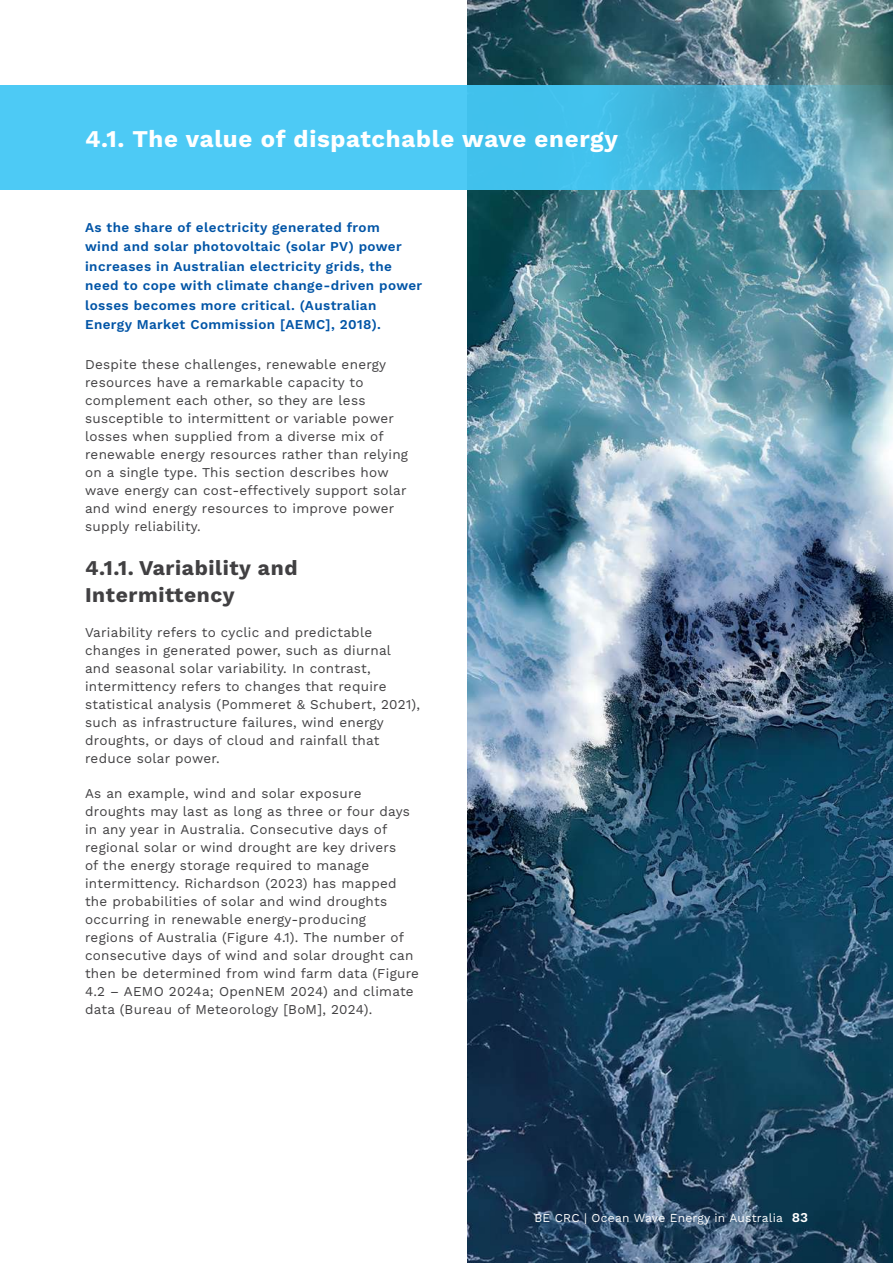
<style>
.page{position:relative;width:893px;height:1263px;background:#fff}
.page>*{position:absolute;margin:0;border:0;box-sizing:border-box;transform-origin:0 0}
.t1{font:700 24px "Work Sans";letter-spacing:.03em;color:#fff}
.t2{font:700 21px/27px "Work Sans";letter-spacing:.03em;color:#414042}
.t3{font:13.5px/18px "Work Sans";letter-spacing:.02em;color:#414042}
.t4{font:600 13.5px/19.5px "Work Sans";letter-spacing:.03em;color:#0054a6}
.t5{font:12px "Work Sans";letter-spacing:.02em;color:#fff}
.s1{font-weight:600;font-size:13.5px}
</style>
<div class="page">
<img style="left:468px;top:0;width:425px;height:1263px">
<svg style="left:0;top:85px;width:893px;height:105px;background:#4cbee4"></svg>
<h1 class="t1" style="left:85px;top:120px;width:534px">4.1. The value of dispatchable wave energy</h1>
<p class="t4" style="left:85px;top:217px;width:339px">As the share of electricity generated from<br>wind and solar photovoltaic (solar PV) power increases in Australian electricity grids, the need to cope with climate change-driven power losses becomes more critical. (Australian Energy Market Commission [AEMC], 2018).</p>
<p class="t3" style="left:85px;top:354px;width:325px">Despite these challenges, renewable energy resources have a remarkable capacity to complement each other, so they are less susceptible to intermittent or variable power losses when supplied from a diverse mix of renewable energy resources rather than relying on a single type. This section describes how wave energy can cost-effectively support solar and wind energy resources to improve power supply reliability.</p>
<h2 class="t2" style="left:85px;top:553px;width:214px">4.1.1. Variability and<br>Intermittency</h2>
<p class="t3" style="left:85px;top:622px;width:337px">Variability refers to cyclic and predictable changes in generated power, such as diurnal<br>and seasonal solar variability. In contrast, intermittency refers to changes that require statistical analysis (Pommeret &amp; Schubert, 2021), such as infrastructure failures, wind energy droughts, or days of cloud and rainfall that reduce solar power.</p>
<p class="t3" style="left:85px;top:783px;width:336px">As an example, wind and solar exposure droughts may last as long as three or four days in any year in Australia. Consecutive days of regional solar or wind drought are key drivers<br>of the energy storage required to manage intermittency. Richardson (2023) has mapped the probabilities of solar and wind droughts occurring in renewable energy-producing<br>regions of Australia (Figure 4.1). The number of consecutive days of wind and solar drought can then be determined from wind farm data (Figure 4.2 – AEMO 2024a; OpenNEM 2024) and climate data (Bureau of Meteorology [BoM], 2024).</p>
<p class="t5" style="left:534px;top:1208px;width:275px">BE CRC | Ocean Wave Energy in Australia <span class="s1">83</span></p>
</div>
